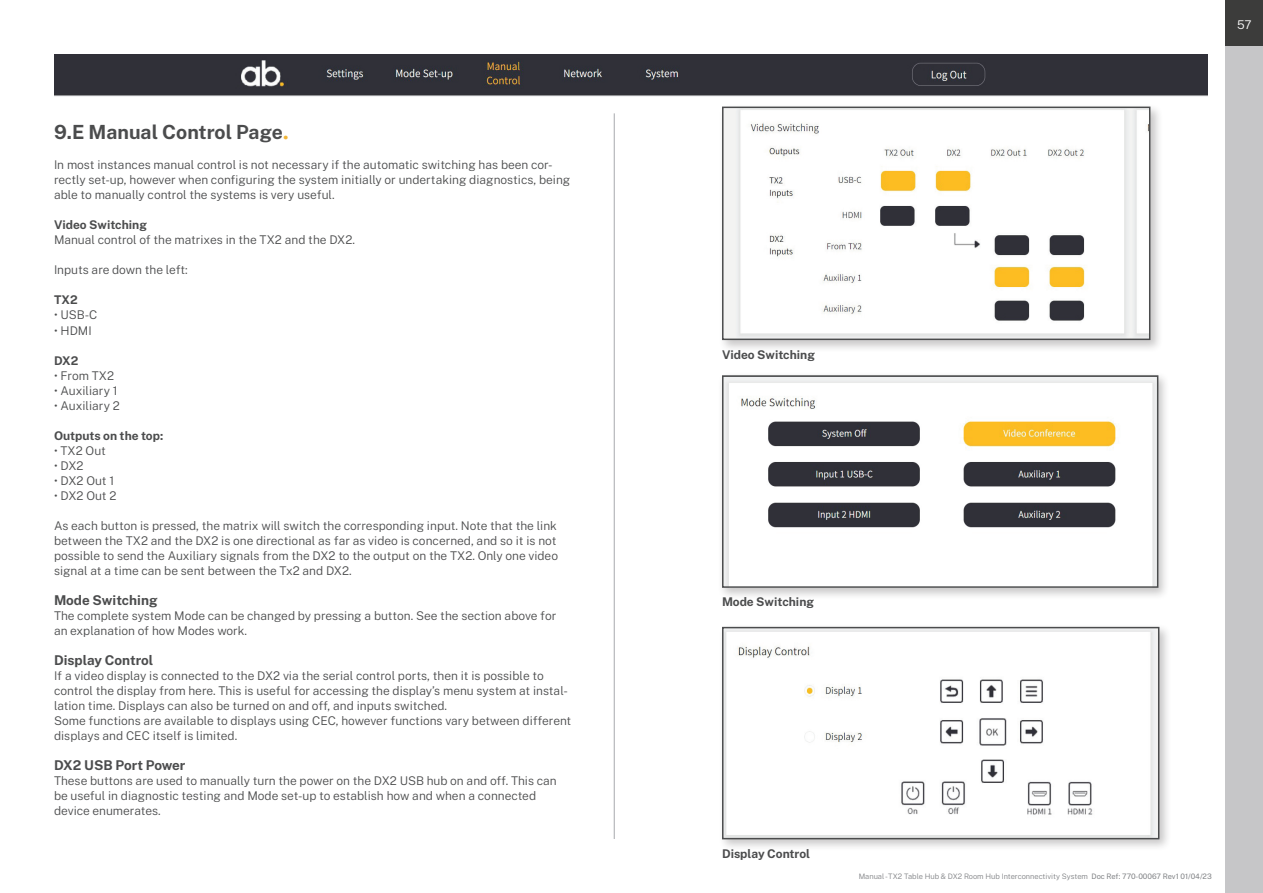
<style>
.page{position:relative;width:1263px;height:893px;background:#fff}
.page>*{position:absolute;margin:0;border:0;box-sizing:border-box;transform-origin:0 0}
.t1{font:700 19.5px "Public Sans";color:#4b4c4d}
.t2{font:700 13.5px "Public Sans";color:#4b4c4d}
.t3{font:300 12px/15px "Public Sans";color:#4b4c4d}
.t4{font:700 12px "Public Sans";color:#4b4c4d}
.t5{font:300 12px "Public Sans";color:#fff}
.t6{font:300 7.5px "Public Sans";color:#808285}
.s1{font-family:"Times New Roman";font-size:24px;color:#f1b538}
.s2{font-weight:400}
</style>
<div class="page">
<div style="left:1225px;top:45px;width:38px;height:847px;background:#c6c6c8"></div>
<div style="left:1225px;top:0;width:38px;height:46px;background:#3c3c3b"></div>
<hr style="left:614px;top:113px;width:1px;height:726px;background:#a8a9ad">
<div style="left:718px;top:103px;width:445px;height:250px;background:#231f20;opacity:.25"></div>
<img style="left:725px;top:110px;width:422px;height:227px">
<div style="left:722px;top:107px;width:428px;height:233px;border:2px solid #4b4c4d"></div>
<div style="left:717px;top:372px;width:452px;height:228px;background:#231f20;opacity:.25"></div>
<img style="left:725px;top:378px;width:430px;height:207px">
<div style="left:722px;top:375px;width:436px;height:213px;border:2px solid #4b4c4d"></div>
<div style="left:718px;top:623px;width:454px;height:229px;background:#231f20;opacity:.25"></div>
<img style="left:725px;top:630px;width:431px;height:206px">
<div style="left:722px;top:627px;width:437px;height:212px;border:2px solid #4b4c4d"></div>
<img style="left:55px;top:54px;width:1152px;height:42px">
<h1 class="t1" style="left:54px;top:118px;width:236px">9.E Manual Control Page<span class="s1">.</span></h1>
<p class="t3" style="left:54px;top:157px;width:518px">In most instances manual control is not necessary if the automatic switching has been cor&shy;rectly set-up, however when configuring the system initially or undertaking diagnostics, being able to manually control the systems is very useful.</p>
<p class="t4" style="left:54px;top:216px;width:94px">Video Switching</p>
<p class="t3" style="left:54px;top:232px;width:302px">Manual control of the matrixes in the TX2 and the DX2.</p>
<p class="t3" style="left:54px;top:262px;width:135px">Inputs are down the left:</p>
<p class="t4" style="left:54px;top:291px;width:25px">TX2</p>
<p class="t3" style="left:54px;top:307px;width:45px">• USB-C</p>
<p class="t3" style="left:54px;top:322px;width:39px">• HDMI</p>
<p class="t4" style="left:54px;top:351px;width:26px">DX2</p>
<p class="t3" style="left:54px;top:367px;width:62px">• From TX2</p>
<p class="t3" style="left:54px;top:382px;width:65px">• Auxiliary 1</p>
<p class="t3" style="left:54px;top:397px;width:67px">• Auxiliary 2</p>
<p class="t4" style="left:54px;top:426px;width:111px">Outputs on the top:</p>
<p class="t3" style="left:54px;top:442px;width:53px">• TX2 Out</p>
<p class="t3" style="left:54px;top:457px;width:31px">• DX2</p>
<p class="t3" style="left:54px;top:472px;width:62px">• DX2 Out 1</p>
<p class="t3" style="left:54px;top:487px;width:64px">• DX2 Out 2</p>
<p class="t3" style="left:54px;top:517px;width:506px">As each button is pressed, the matrix will switch the corresponding input. Note that the link between the TX2 and the DX2 is one directional as far as video is concerned, and so it is not possible to send the Auxiliary signals from the DX2 to the output on the TX2. Only one video signal at a time can be sent between the Tx2 and DX2.</p>
<p class="t2" style="left:54px;top:590px;width:105px">Mode Switching</p>
<p class="t3" style="left:54px;top:607px;width:504px">The complete system Mode can be changed by pressing a button. See the section above for an explanation of how Modes work.</p>
<p class="t2" style="left:54px;top:650px;width:101px">Display Control</p>
<p class="t3" style="left:54px;top:667px;width:519px">If a video display is connected to the DX2 via the serial control ports, then it is possible to control the display from here. This is useful for accessing the display’s menu system at instal&shy;lation time. Displays can also be turned on and off, and inputs switched.<br>Some functions are available to displays using CEC, however functions vary between different displays and CEC itself is limited.</p>
<p class="t2" style="left:54px;top:755px;width:133px">DX2 USB Port Power</p>
<p class="t3" style="left:54px;top:772px;width:504px">These buttons are used to manually turn the power on the DX2 USB hub on and off. This can be useful in diagnostic testing and Mode set-up to establish how and when a connected device enumerates.</p>
<p class="t5" style="left:1237px;top:16px;width:16px">57</p>
<p class="t4" style="left:722px;top:345px;width:94px">Video Switching</p>
<p class="t4" style="left:722px;top:593px;width:93px">Mode Switching</p>
<p class="t4" style="left:722px;top:845px;width:90px">Display Control</p>
<p class="t6" style="left:859px;top:871px;width:355px">Manual -TX2 Table Hub &amp; DX2 Room Hub Interconnectivity System <span class="s2">Doc Ref: 770-00067 Rev1 01/04/23</span></p>
</div>
